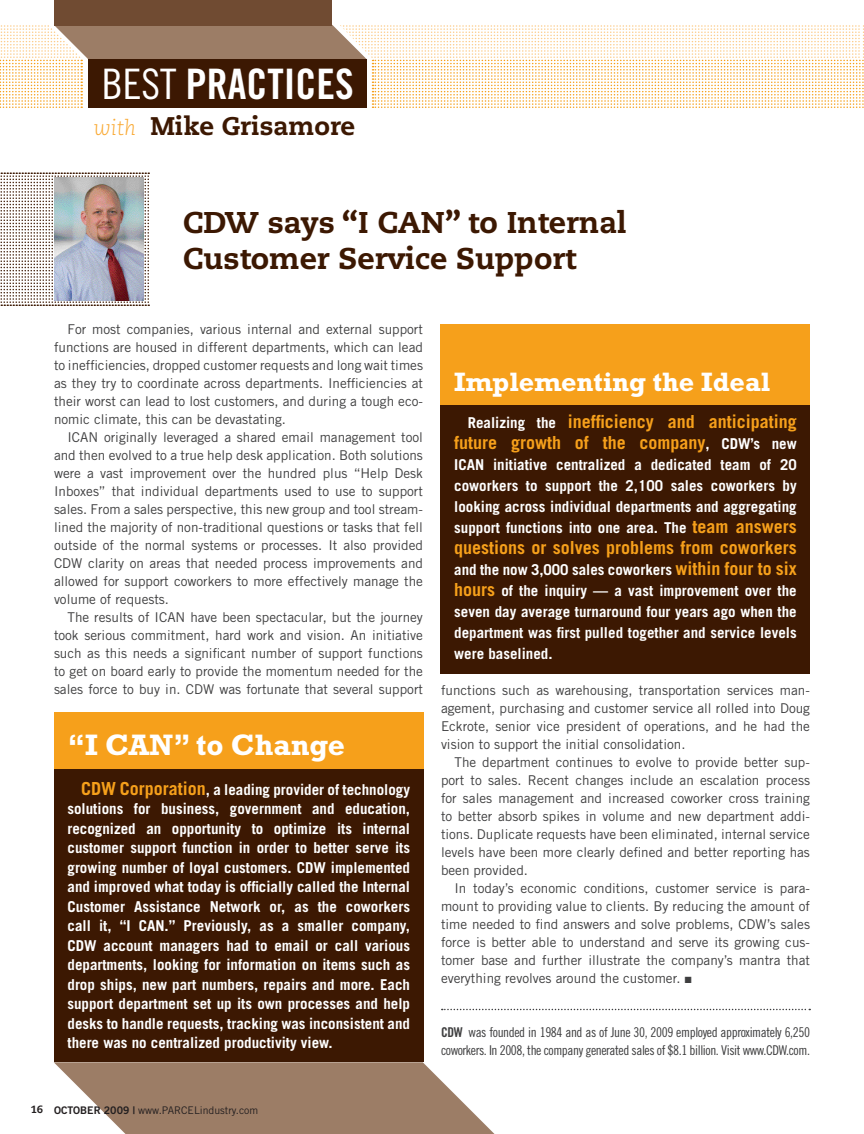
<style>
.page{position:relative;width:864px;height:1134px;background:#fff}
.page>*{position:absolute;margin:0;border:0;box-sizing:border-box;transform-origin:0 0}
.t1{font:42px "Trade Gothic LT Std Bd Cn 20";color:#fff}
.body_copy{font:800 30px/36px "Caecilia LT Std";color:#3c1802}
.t2{font:700 30px "Rockwell Std";color:#fff}
.t3{font:700 27px "Rockwell Std";color:#fff}
.t4{font:800 25.5px "Caecilia LT Std";color:#3c1802}
.body_copy-2{font:700 18px/21px "Trade Gothic LT Std";color:#f6a01b;text-align:right}
.body_copy-3{font:700 15px/19.5px "Trade Gothic LT Std";color:#fff;text-align:justify}
.body_copy-4{font:13.5px/18px "Trade Gothic LT Std";color:#3e3e3f;text-align:justify}
.bio{font:13.5px/18px "Trade Gothic LT Std Cn 18";letter-spacing:-.03em;color:#3e3e3f}
.t5{font:10.5px "Trade Gothic LT Std";color:#231f20}
.t6{font:800 10.5px "Caecilia LT Std";color:#231f20}
.s1{font-family:"Trade Gothic LT Std Cn 18"}
.s2{font-weight:300;font-style:italic;font-size:21px;color:#f9a933}
.s3{font-size:18px;color:#f6a01b}
.s4{font-size:15px;color:#fff}
.s5{font-family:"Trade Gothic LT Std Bd Cn 20"}
.s6{font-family:"Trade Gothic LT Std Bd 2"}
</style>
<div class="page">
<svg style="left:54px;top:1062px;width:440px;height:72px"></svg>
<svg style="left:0;top:172px;width:149px;height:134px"></svg>
<img style="left:54px;top:178px;width:90px;height:123px">
<svg style="left:0;top:24px;width:864px;height:84px"></svg>
<div style="left:54px;top:0;width:278px;height:25px;background:#704b32"></div>
<div style="left:88px;top:60px;width:279px;height:48px;background:#3c1802"></div>
<svg style="left:442px;top:1009px;width:368px;height:1px"></svg>
<div style="left:54px;top:768px;width:370px;height:294px;background:#3c1802"></div>
<div style="left:54px;top:712px;width:370px;height:56px;background:#f6a01b"></div>
<div style="left:441px;top:402px;width:369px;height:272px;background:#3c1802"></div>
<div style="left:441px;top:324px;width:369px;height:80px;background:#f6a01b"></div>
<p class="t1" style="left:102px;top:59px;width:253px"><span class="s1">BEST</span> PRACTICES</p>
<p class="t4" style="left:94px;top:110px;width:263px"><span class="s2">with</span> Mike Grisamore</p>
<p class="body_copy" style="left:183px;top:204px;width:445px">CDW says “I CAN” to Internal<br>Customer Service Support</p>
<p class="body_copy-4" style="left:54px;top:320px;width:371px;text-indent:14px">For most companies, various internal and external support functions are housed in different departments, which can lead to inefficiencies, dropped customer requests and long wait times as they try to coordinate across departments. Inefficiencies at their worst can lead to lost customers, and during a tough eco&shy;nomic climate, this can be devastating.</p>
<p class="body_copy-4" style="left:54px;top:428px;width:371px;text-indent:14px">ICAN originally leveraged a shared email management tool and then evolved to a true help desk application. Both solutions were a vast improvement over the hundred plus “Help Desk Inboxes” that individual departments used to use to support sales. From a sales perspective, this new group and tool stream&shy;lined the majority of non-traditional questions or tasks that fell outside of the normal systems or processes. It also provided CDW clarity on areas that needed process improvements and allowed for support coworkers to more effectively manage the volume of requests.</p>
<p class="body_copy-4" style="left:54px;top:608px;width:371px;text-indent:14px">The results of ICAN have been spectacular, but the journey took serious commitment, hard work and vision. An initiative such as this needs a significant number of support functions to get on board early to provide the momentum needed for the sales force to buy in. CDW was fortunate that several support</p>
<p class="t2" style="left:68px;top:727px;width:279px">“I CAN” to Change</p>
<p class="body_copy-3" style="left:68px;top:780px;width:344px;text-indent:14px"><span class="s3">CDW Corporation</span>, a leading provider of technology solutions for business, government and education, recognized an opportunity to optimize its internal customer support function in order to better serve its growing number of loyal customers. CDW implemented and improved what today is officially called the Internal Customer Assistance Network or, as the coworkers call it, “I CAN.” Previously, as a smaller company, CDW account managers had to email or call various departments, looking for information on items such as drop ships, new part numbers, repairs and more. Each support department set up its own processes and help desks to handle requests, tracking was inconsistent and there was no centralized productivity view.</p>
<p class="t3" style="left:454px;top:366px;width:318px">Implementing the Ideal</p>
<p class="body_copy-2" style="left:454px;top:411px;width:344px"><span class="s4">Realizing the</span> inefficiency and anticipating future growth of the company<span class="s4">, CDW’s new</span></p>
<p class="body_copy-3" style="left:454px;top:454px;width:344px;line-height:21px">ICAN initiative centralized a dedicated team of 20 coworkers to support the 2,100 sales coworkers by looking across individual departments and aggregating support functions into one area. The <span class="s3">team answers</span></p>
<p class="body_copy-2" style="left:454px;top:537px;width:344px">questions or solves problems from coworkers</p>
<p class="body_copy-3" style="left:454px;top:559px;width:344px;line-height:21px">and the now 3,000 sales coworkers <span class="s3">within four to six hours</span> of the inquiry — a vast improvement over the seven day average turnaround four years ago when the department was first pulled together and service levels were baselined.</p>
<p class="body_copy-4" style="left:441px;top:681px;width:371px">functions such as warehousing, transportation services man&shy;agement, purchasing and customer service all rolled into Doug Eckrote, senior vice president of operations, and he had the vision to support the initial consolidation.</p>
<p class="body_copy-4" style="left:441px;top:753px;width:371px;text-indent:14px">The department continues to evolve to provide better sup&shy;port to sales. Recent changes include an escalation process for sales management and increased coworker cross training to better absorb spikes in volume and new department addi&shy;tions. Duplicate requests have been eliminated, internal service levels have been more clearly defined and better reporting has been provided.</p>
<p class="body_copy-4" style="left:441px;top:879px;width:371px;text-indent:14px">In today’s economic conditions, customer service is para&shy;mount to providing value to clients. By reducing the amount of time needed to find answers and solve problems, CDW’s sales force is better able to understand and serve its growing cus&shy;tomer base and further illustrate the company’s mantra that everything revolves around the customer. ■</p>
<p class="bio" style="left:441px;top:1023px;width:371px"><span class="s5">CDW</span> was founded in 1984 and as of June 30, 2009 employed approximately 6,250 coworkers. In 2008, the company generated sales of $8.1 billion. Visit www.CDW.com.</p>
<p class="t6" style="left:31px;top:1103px;width:14px">16</p>
<p class="t5" style="left:54px;top:1104px;width:206px"><span class="s6">OCTOBER 2009 |</span> www.PARCELindustry.com</p>
</div>
